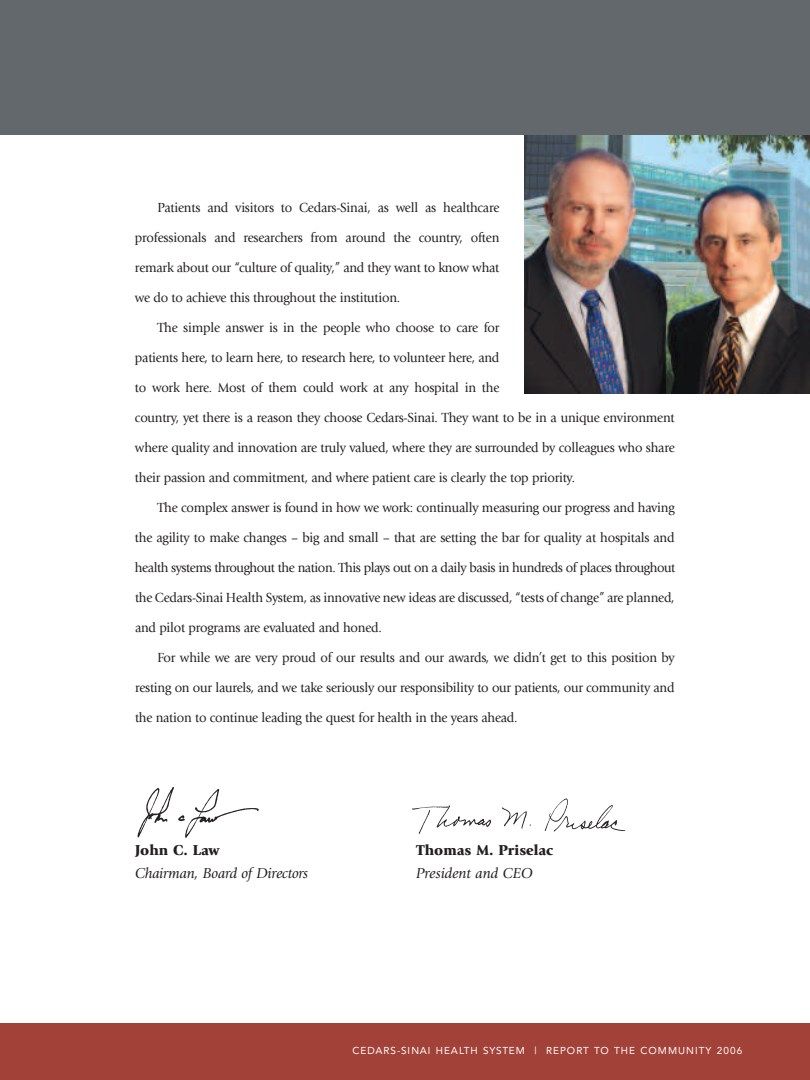
<style>
.page{position:relative;width:810px;height:1080px;background:#fff}
.page>*{position:absolute;margin:0;border:0;box-sizing:border-box;transform-origin:0 0}
.t1{font:italic 15px "Giovanni";letter-spacing:-.015em;color:#231f20}
.t2{font:900 15px "Giovanni";color:#231f20}
.t3{font:13.75px/30px "Giovanni";letter-spacing:-.015em;color:#231f20;text-align:justify;scale:.95 1}
.t4{font:10px "Avenir";letter-spacing:.095em;color:#fff}
</style>
<div class="page">
<div style="left:0;top:1024px;width:810px;height:56px;background:#a24138"></div>
<img style="left:525px;top:135px;width:285px;height:259px">
<div style="left:0;top:0;width:810px;height:135px;background:#62686b"></div>
<img style="left:412px;top:798px;width:214px;height:36px">
<img style="left:137px;top:787px;width:122px;height:51px">
<p class="t3" style="left:135px;top:194px;width:385px;text-indent:23px">Patients and visitors to Cedars-Sinai, as well as healthcare professionals and researchers from around the country, often remark about our “culture of quality,” and they want to know what we do to achieve this throughout the institution.</p>
<p class="t3" style="left:135px;top:314px;width:570px;text-align:left;text-indent:23px">The simple answer is in the people who choose to care for<br>patients here, to learn here, to research here, to volunteer here, and<br>to work here. Most of them could work at any hospital in the<br>country, yet there is a reason they choose Cedars-Sinai. They want to be in a unique environment where quality and innovation are truly valued, where they are surrounded by colleagues who share their passion and commitment, and where patient care is clearly the top priority.</p>
<p class="t3" style="left:135px;top:494px;width:570px;text-indent:23px">The complex answer is found in how we work: continually measuring our progress and having the agility to make changes – big and small – that are setting the bar for quality at hospitals and health systems throughout the nation. This plays out on a daily basis in hundreds of places throughout the Cedars-Sinai Health System, as innovative new ideas are discussed, “tests of change” are planned, and pilot programs are evaluated and honed.</p>
<p class="t3" style="left:135px;top:644px;width:570px;text-indent:23px">For while we are very proud of our results and our awards, we didn’t get to this position by resting on our laurels, and we take seriously our responsibility to our patients, our community and the nation to continue leading the quest for health in the years ahead.</p>
<p class="t2" style="left:135px;top:844px;width:86px">John C. Law</p>
<p class="t1" style="left:135px;top:867px;width:175px">Chairman, Board of Directors</p>
<p class="t2" style="left:416px;top:844px;width:139px">Thomas M. Priselac</p>
<p class="t1" style="left:416px;top:867px;width:118px">President and CEO</p>
<p class="t4" style="left:352px;top:1046px;width:392px">CEDARS-SINAI HEALTH SYSTEM | REPORT TO THE COMMUNITY 2006</p>
</div>
